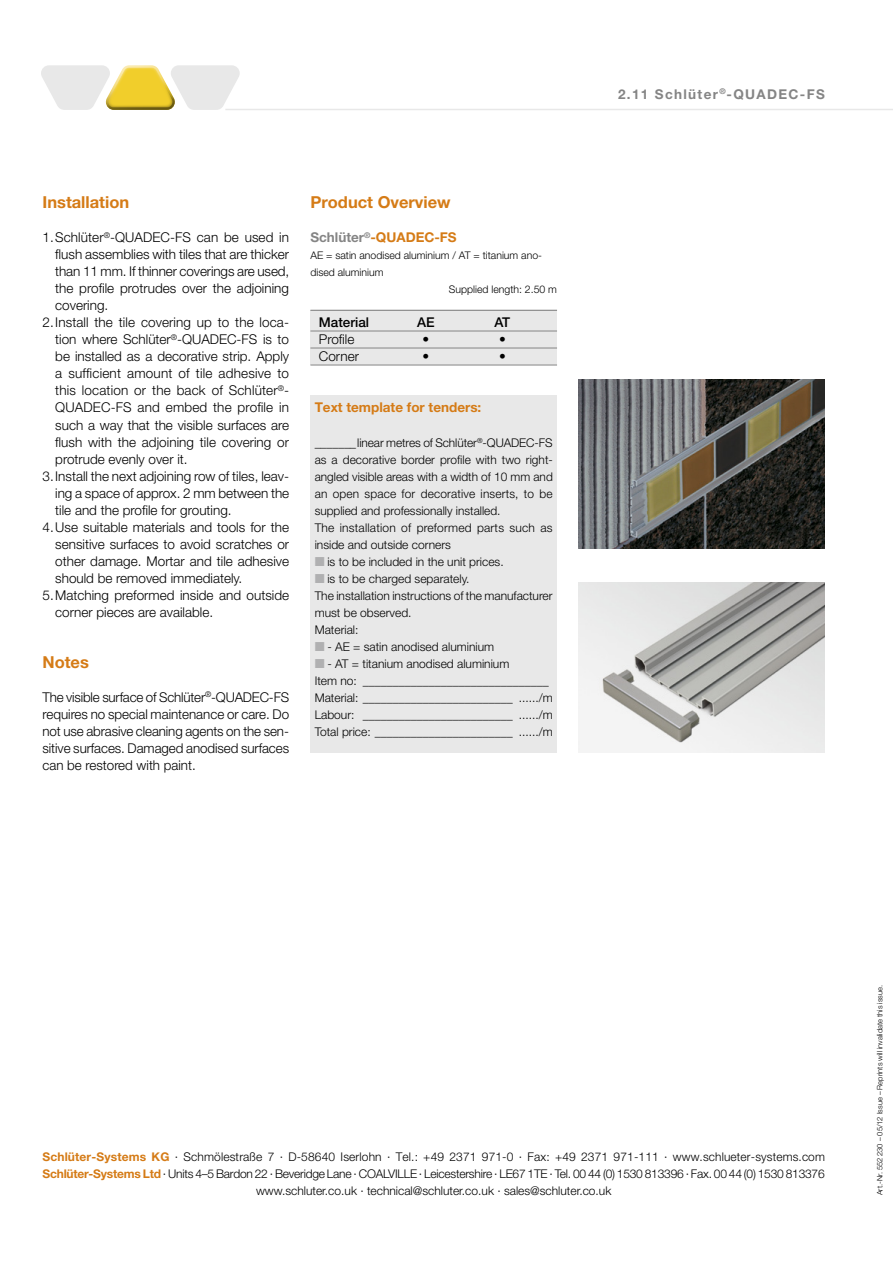
<style>
.page{position:relative;width:893px;height:1263px;background:#fff}
.page>*{position:absolute;margin:0;border:0;box-sizing:border-box;transform-origin:0 0}
.t1{font:700 16.5px "Helvetica Neue LT Pro";color:#d57b16}
.t2{font:300 13.5px/17px "Helvetica Neue LT Pro";color:#000;text-align:justify}
.t3{font:700 13.5px "Helvetica Neue LT Pro";color:#d57b16}
.t4{font:700 13.5px "Helvetica Neue LT Pro";letter-spacing:.1em;color:#858585}
.t5{font:500 13.5px "Helvetica Neue LT Pro";color:#000}
.t6{font:300 12px/17px "Helvetica Neue LT Pro";color:#000}
.t7{font:300 10.5px "Helvetica Neue LT Pro";color:#000}
.t8{font:300 7.5px "Helvetica Neue LT Pro";color:#000}
.s1{color:#858585}
.s2{font-weight:700;color:#d57b16}
</style>
<div class="page">
<img style="left:579px;top:583px;width:245px;height:169px">
<div style="left:310px;top:310px;width:247px;height:55px;background:#e8e8e8"></div>
<hr style="left:310px;top:310px;width:247px;height:1px;background:#858585">
<hr style="left:310px;top:331px;width:247px;height:1px;background:#858585">
<hr style="left:310px;top:348px;width:247px;height:1px;background:#858585">
<hr style="left:310px;top:365px;width:247px;height:1px;background:#858585">
<hr style="left:225px;top:109px;width:668px;height:1px;background:#e8e8e8">
<div style="left:310px;top:396px;width:247px;height:357px;background:#e8e8e8"></div>
<img style="left:579px;top:379px;width:245px;height:169px">
<svg style="left:41px;top:65px;width:199px;height:45px"></svg>
<p class="t1" style="left:43px;top:192px;width:88px">Installation</p>
<p class="t2" style="left:43px;top:229px;width:248px">1.Schlüter<sup>®</sup>-QUADEC-FS can be used in</p>
<p class="t2" style="left:55px;top:246px;width:235px">flush assemblies with tiles that are thicker</p>
<p class="t2" style="left:55px;top:263px;width:236px">than 11 mm. If thinner coverings are used,</p>
<p class="t2" style="left:55px;top:280px;width:235px">the profile protrudes over the adjoining</p>
<p class="t2" style="left:55px;top:297px;width:55px">covering.</p>
<p class="t2" style="left:43px;top:314px;width:248px">2.Install the tile covering up to the loca-</p>
<p class="t2" style="left:55px;top:331px;width:235px">tion where Schlüter<sup>®</sup>-QUADEC-FS is to</p>
<p class="t2" style="left:55px;top:348px;width:235px">be installed as a decorative strip. Apply</p>
<p class="t2" style="left:55px;top:365px;width:235px">a sufficient amount of tile adhesive to</p>
<p class="t2" style="left:55px;top:382px;width:235px">this location or the back of Schlüter<sup>®</sup>-</p>
<p class="t2" style="left:55px;top:399px;width:235px">QUADEC-FS and embed the profile in</p>
<p class="t2" style="left:55px;top:416px;width:235px">such a way that the visible surfaces are</p>
<p class="t2" style="left:55px;top:433px;width:235px">flush with the adjoining tile covering or</p>
<p class="t2" style="left:55px;top:450px;width:134px">protrude evenly over it.</p>
<p class="t2" style="left:43px;top:467px;width:248px">3.Install the next adjoining row of tiles, leav-</p>
<p class="t2" style="left:55px;top:484px;width:235px">ing a space of approx. 2 mm between the</p>
<p class="t2" style="left:55px;top:501px;width:178px">tile and the profile for grouting.</p>
<p class="t2" style="left:43px;top:518px;width:248px">4.Use suitable materials and tools for the</p>
<p class="t2" style="left:55px;top:535px;width:235px">sensitive surfaces to avoid scratches or</p>
<p class="t2" style="left:55px;top:552px;width:235px">other damage. Mortar and tile adhesive</p>
<p class="t2" style="left:55px;top:569px;width:189px">should be removed immediately.</p>
<p class="t2" style="left:43px;top:586px;width:248px">5.Matching preformed inside and outside</p>
<p class="t2" style="left:55px;top:603px;width:159px">corner pieces are available.</p>
<p class="t1" style="left:43px;top:651px;width:48px">Notes</p>
<p class="t2" style="left:43px;top:688px;width:248px">The visible surface of Schlüter<sup>®</sup>-QUADEC-FS requires no special maintenance or care. Do not use abrasive cleaning agents on the sen&shy;sitive surfaces. Damaged anodised surfaces can be restored with paint.</p>
<p class="t1" style="left:310px;top:192px;width:142px">Product Overview</p>
<p class="t3" style="left:310px;top:229px;width:148px"><span class="s1">Schlüter</span><sup>®</sup>-QUADEC-FS</p>
<p class="t7" style="left:310px;top:249px;width:233px">AE = satin anodised aluminium / AT = titanium ano-</p>
<p class="t7" style="left:310px;top:266px;width:75px">dised aluminium</p>
<p class="t7" style="left:449px;top:283px;width:110px">Supplied length: 2.50 m</p>
<p class="t5" style="left:319px;top:315px;width:52px">Material</p>
<p class="t5" style="left:417px;top:315px;width:19px">AE</p>
<p class="t5" style="left:495px;top:315px;width:17px">AT</p>
<p class="t2" style="left:319px;top:331px;width:37px">Profile</p>
<p class="t2" style="left:423px;top:331px;width:8px">•</p>
<p class="t2" style="left:499px;top:331px;width:8px">•</p>
<p class="t2" style="left:319px;top:348px;width:42px">Corner</p>
<p class="t2" style="left:423px;top:348px;width:8px">•</p>
<p class="t2" style="left:499px;top:348px;width:8px">•</p>
<p class="t3" style="left:315px;top:399px;width:168px">Text template for tenders:</p>
<p class="t6" style="left:315px;top:433px;width:240px">_______linear metres of Schlüter<sup>®</sup>-QUADEC-FS</p>
<p class="t6" style="left:315px;top:450px;width:240px">as a decorative border profile with two right-</p>
<p class="t6" style="left:315px;top:467px;width:240px">angled visible areas with a width of 10 mm and</p>
<p class="t6" style="left:315px;top:484px;width:240px">an open space for decorative inserts, to be</p>
<p class="t6" style="left:315px;top:501px;width:187px">supplied and professionally installed.</p>
<p class="t6" style="left:315px;top:519px;width:239px">The installation of preformed parts such as</p>
<p class="t6" style="left:315px;top:536px;width:138px">inside and outside corners</p>
<p class="t6" style="left:327px;top:553px;width:178px">is to be included in the unit prices.</p>
<p class="t6" style="left:327px;top:570px;width:144px">is to be charged separately.</p>
<p class="t6" style="left:315px;top:587px;width:239px">The installation instructions of the manufacturer</p>
<p class="t6" style="left:315px;top:604px;width:98px">must be observed.</p>
<p class="t6" style="left:315px;top:621px;width:45px">Material:</p>
<p class="t6" style="left:327px;top:638px;width:168px">- AE = satin anodised aluminium</p>
<p class="t6" style="left:315px;top:655px;width:240px;text-indent:13px">- AT = titanium anodised aluminium<br>Item no: _______________________________ Material: _________________________ ....../m Labour: _________________________ ....../m Total price: _______________________ ....../m</p>
<p class="t4" style="left:618px;top:86px;width:208px">2.11 Schlüter<sup>®</sup>-QUADEC-FS</p>
<p class="t6" style="left:43px;top:1148px;width:784px;text-align:center"><span class="s2">Schlüter-Systems KG</span> · Schmölestraße 7 · D-58640 Iserlohn · Tel.: +49 2371 971-0 · Fax: +49 2371 971-111 · www.schlueter-systems.com<br><span class="s2">Schlüter-Systems Ltd</span> · Units 4–5 Bardon 22 · Beveridge Lane · COALVILLE · Leicestershire · LE67 1TE · Tel. 00 44 (0) 1530 813396 · Fax. 00 44 (0) 1530 813376 www.schluter.co.uk · technical@schluter.co.uk · sales@schluter.co.uk</p>
<p class="t8" style="left:875px;top:1195px;width:212px;rotate:-90deg">Art.-Nr. 552 230 – 05/12 Issue – Reprints will invalidate this issue.</p>
</div>
